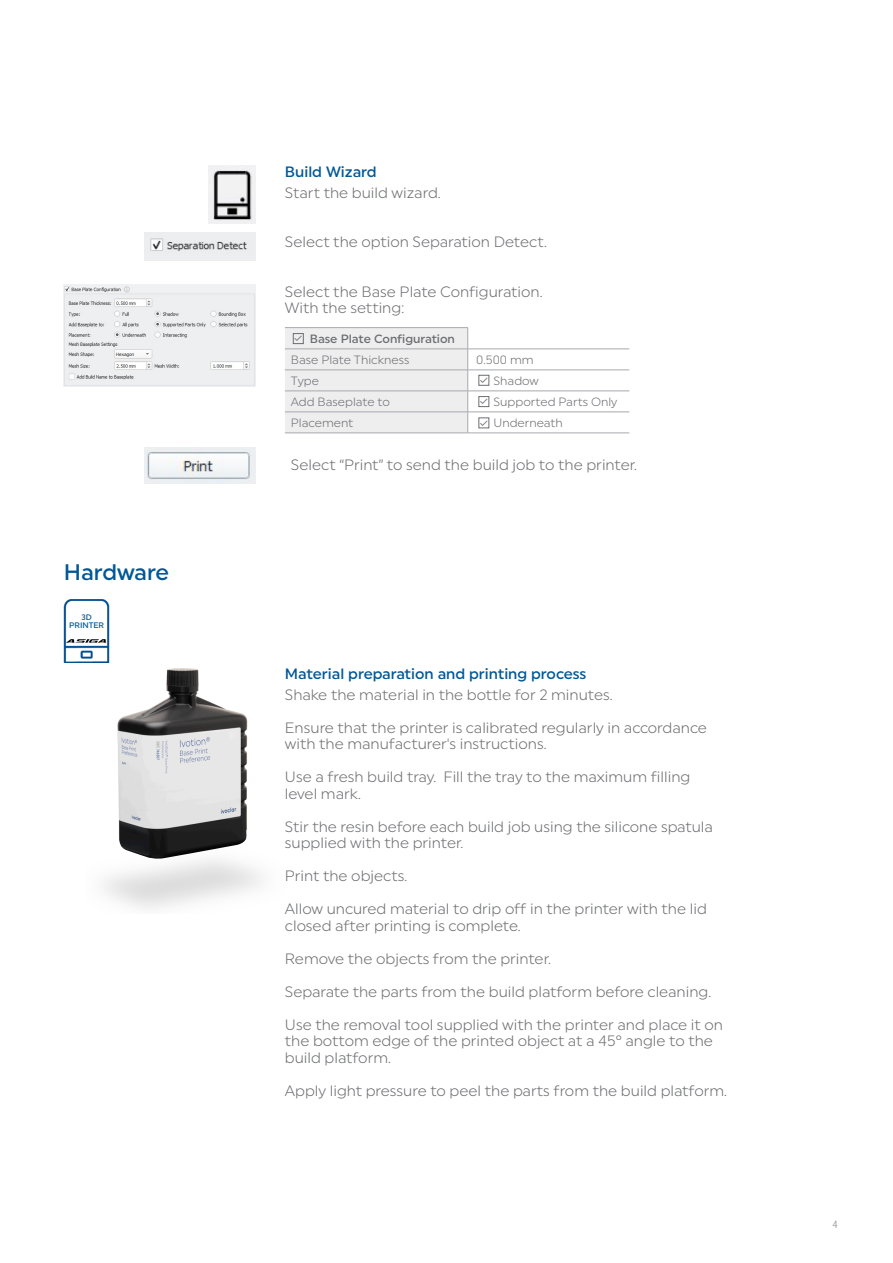
<style>
.page{position:relative;width:893px;height:1263px;background:#fff}
.page>*{position:absolute;margin:0;border:0;box-sizing:border-box;transform-origin:0 0}
.t1{font:500 22.5px "Uniform Pro Ivoclar";color:#015897}
.t2{font:15px/16.5px "Uniform Pro Ivoclar Lgt";color:#6c6d70}
.t3{font:500 15px "Uniform Pro Ivoclar";color:#015897}
.t4{font:13.5px/21.3px "Uniform Pro Ivoclar Con";color:#6c6d70;text-align:justify}
.t5{font:12px "Uniform Pro Ivoclar Lgt";color:#6c6d70}
.t6{font:500 12px "Uniform Pro Ivoclar";color:#6c6d70}
.t7{font:10.5px "Uniform Pro Ivoclar Con";color:#939598}
.t8{font:500 7.95px/7.9px "Uniform Pro Ivoclar";letter-spacing:-.005em;color:#015897;text-align:center}
</style>
<div class="page">
<img style="left:64px;top:284px;width:191px;height:102px">
<img style="left:208px;top:166px;width:47px;height:57px">
<img style="left:145px;top:232px;width:110px;height:29px">
<hr style="left:285px;top:327px;width:183px;height:1px;background:#a8a9ad">
<hr style="left:468px;top:349px;width:161px;height:1px;background:#a8a9ad">
<hr style="left:468px;top:370px;width:161px;height:1px;background:#a8a9ad">
<hr style="left:468px;top:391px;width:161px;height:1px;background:#a8a9ad">
<hr style="left:468px;top:412px;width:161px;height:1px;background:#a8a9ad">
<svg style="left:285px;top:328px;width:183px;height:105px;background:#eaeaeb"></svg>
<hr style="left:285px;top:433px;width:183px;height:1px;background:#a8a9ad">
<hr style="left:468px;top:433px;width:161px;height:1px;background:#a8a9ad">
<div style="left:293px;top:333px;width:11px;height:11px;border:1px solid #6c6d70"></div>
<div style="left:479px;top:375px;width:10px;height:11px;border:1px solid #6c6d70"></div>
<div style="left:479px;top:396px;width:10px;height:11px;border:1px solid #6c6d70"></div>
<div style="left:479px;top:418px;width:10px;height:10px;border:1px solid #6c6d70"></div>
<img style="left:145px;top:447px;width:110px;height:37px">
<img style="left:64px;top:599px;width:45px;height:64px">
<div style="left:67px;top:611px;width:39px;height:22px;background:#fff"></div>
<img style="left:117px;top:668px;width:131px;height:191px">
<h1 class="t1" style="left:64px;top:559px;width:107px">Hardware</h1>
<p class="t8" style="left:69px;top:613px;width:37px">3D<br>PRINTER</p>
<p class="t3" style="left:285px;top:163px;width:93px">Build Wizard</p>
<p class="t2" style="left:285px;top:184px;width:157px">Start the build wizard.</p>
<p class="t2" style="left:285px;top:234px;width:264px">Select the option Separation Detect.</p>
<p class="t2" style="left:285px;top:283px;width:259px">Select the Base Plate Configuration.<br>With the setting:</p>
<p class="t6" style="left:310px;top:331px;width:147px">Base Plate Configuration</p>
<p class="t5" style="left:291px;top:353px;width:120px">Base Plate Thickness</p>
<p class="t5" style="left:476px;top:353px;width:59px">0.500 mm</p>
<p class="t5" style="left:291px;top:374px;width:30px">Type</p>
<p class="t5" style="left:494px;top:374px;width:47px">Shadow</p>
<p class="t5" style="left:291px;top:395px;width:101px">Add Baseplate to</p>
<p class="t5" style="left:494px;top:395px;width:125px">Supported Parts Only</p>
<p class="t5" style="left:291px;top:416px;width:64px">Placement</p>
<p class="t5" style="left:494px;top:416px;width:71px">Underneath</p>
<p class="t4" style="left:294px;top:328px;width:10px">✓</p>
<p class="t4" style="left:479px;top:369px;width:10px">✓ ✓ ✓</p>
<p class="t2" style="left:291px;top:457px;width:348px">Select “Print” to send the build job to the printer.</p>
<p class="t3" style="left:285px;top:665px;width:303px">Material preparation and printing process</p>
<p class="t2" style="left:285px;top:686px;width:329px">Shake the material in the bottle for 2 minutes.</p>
<p class="t2" style="left:285px;top:719px;width:423px">Ensure that the printer is calibrated regularly in accordance with the manufacturer's instructions.</p>
<p class="t2" style="left:285px;top:768px;width:407px">Use a fresh build tray. Fill the tray to the maximum filling level mark.</p>
<p class="t2" style="left:285px;top:818px;width:430px">Stir the resin before each build job using the silicone spatula supplied with the printer.</p>
<p class="t2" style="left:285px;top:867px;width:124px">Print the objects.</p>
<p class="t2" style="left:285px;top:900px;width:423px">Allow uncured material to drip off in the printer with the lid closed after printing is complete.</p>
<p class="t2" style="left:285px;top:950px;width:268px">Remove the objects from the printer.</p>
<p class="t2" style="left:285px;top:983px;width:428px">Separate the parts from the build platform before cleaning.</p>
<p class="t2" style="left:285px;top:1016px;width:440px">Use the removal tool supplied with the printer and place it on the bottom edge of the printed object at a 45° angle to the build platform.</p>
<p class="t2" style="left:285px;top:1082px;width:444px">Apply light pressure to peel the parts from the build platform.</p>
<p class="t7" style="left:832px;top:1218px;width:7px">4</p>
</div>
